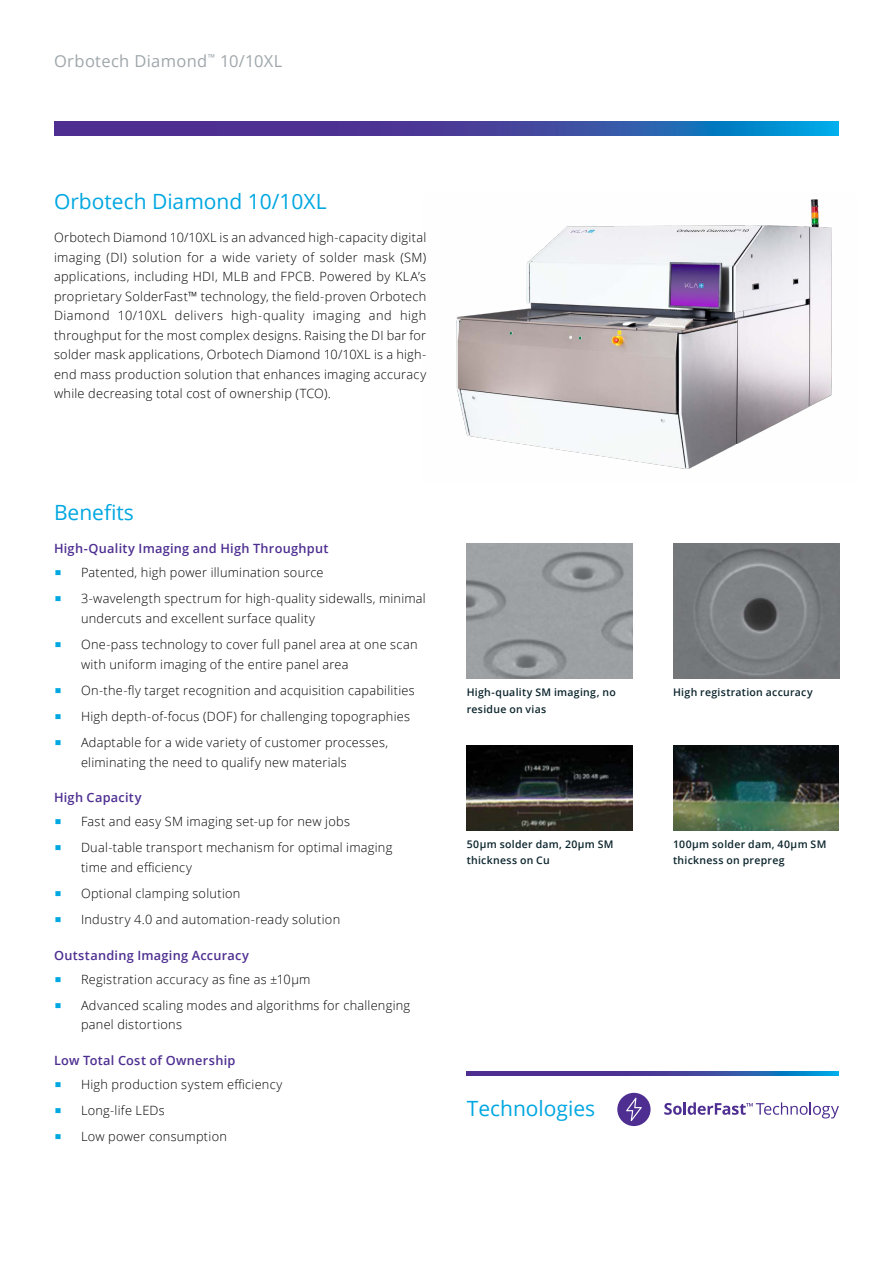
<style>
.page{position:relative;width:893px;height:1263px;background:#fff}
.page>*{position:absolute;margin:0;border:0;box-sizing:border-box;transform-origin:0 0}
.t1{font:21px "Open Sans";color:#00a7e1}
.t2{font:16.5px "Open Sans";letter-spacing:.02em;color:#9fa7ab}
.t3{font:300 12.75px/19.5px "Open Sans";letter-spacing:.02em;color:#000}
.t4{font:600 12.75px "Open Sans";letter-spacing:.02em;color:#4e2f91}
.t5{font:600 10.5px/16.5px "Open Sans";letter-spacing:.03em;color:#0b242c}
.s1{font-family:"Calibri";font-weight:700;font-size:22.5px;color:#00a7e1}
</style>
<div class="page">
<svg style="left:54px;top:122px;width:785px;height:13px;background:#394ca3"></svg>
<img style="left:467px;top:543px;width:165px;height:135px">
<img style="left:673px;top:543px;width:166px;height:136px">
<svg style="left:467px;top:1071px;width:372px;height:5px;background:#3a4ba2"></svg>
<img style="left:467px;top:746px;width:166px;height:84px">
<img style="left:673px;top:746px;width:166px;height:84px">
<svg style="left:617px;top:1093px;width:34px;height:33px"></svg>
<svg style="left:664px;top:1102px;width:175px;height:16px"></svg>
<img style="left:456px;top:199px;width:376px;height:270px">
<p class="t2" style="left:54px;top:49px;width:230px">Orbotech Diamond<sup>™</sup> 10/10XL</p>
<h1 class="t1" style="left:54px;top:187px;width:274px">Orbotech Diamond 10/10XL</h1>
<p class="t3" style="left:54px;top:228px;width:374px;text-align:justify">Orbotech Diamond 10/10XL is an advanced high-capacity digital imaging (DI) solution for a wide variety of solder mask (SM) applications, including HDI, MLB and FPCB. Powered by KLA’s proprietary SolderFast™ technology, the field-proven Orbotech Diamond 10/10XL delivers high-quality imaging and high throughput for the most complex designs. Raising the DI bar for solder mask applications, Orbotech Diamond 10/10XL is a high&shy;end mass production solution that enhances imaging accuracy while decreasing total cost of ownership (TCO).</p>
<h1 class="t1" style="left:54px;top:498px;width:81px">Benefits</h1>
<p class="t4" style="left:54px;top:540px;width:276px">High-Quality Imaging and High Throughput</p>
<p class="t3" style="left:54px;top:562px;width:271px"><span class="s1">▪</span> Patented, high power illumination source</p>
<p class="t3" style="left:81px;top:589px;width:346px;text-indent:-27px"><span class="s1">▪</span> 3-wavelength spectrum for high-quality sidewalls, minimal undercuts and excellent surface quality</p>
<p class="t3" style="left:81px;top:634px;width:338px;text-indent:-27px"><span class="s1">▪</span> One-pass technology to cover full panel area at one scan with uniform imaging of the entire panel area</p>
<p class="t3" style="left:54px;top:680px;width:362px"><span class="s1">▪</span> On-the-fly target recognition and acquisition capabilities</p>
<p class="t3" style="left:54px;top:706px;width:358px"><span class="s1">▪</span> High depth-of-focus (DOF) for challenging topographies</p>
<p class="t3" style="left:81px;top:733px;width:309px;text-indent:-27px"><span class="s1">▪</span> Adaptable for a wide variety of customer processes, eliminating the need to qualify new materials</p>
<p class="t4" style="left:54px;top:789px;width:89px">High Capacity</p>
<p class="t3" style="left:54px;top:811px;width:297px"><span class="s1">▪</span> Fast and easy SM imaging set-up for new jobs</p>
<p class="t3" style="left:81px;top:838px;width:313px;text-indent:-27px"><span class="s1">▪</span> Dual-table transport mechanism for optimal imaging time and efficiency</p>
<p class="t3" style="left:54px;top:883px;width:188px"><span class="s1">▪</span> Optional clamping solution</p>
<p class="t3" style="left:54px;top:910px;width:288px"><span class="s1">▪</span> Industry 4.0 and automation-ready solution</p>
<p class="t4" style="left:54px;top:946px;width:196px">Outstanding Imaging Accuracy</p>
<p class="t3" style="left:54px;top:969px;width:258px"><span class="s1">▪</span> Registration accuracy as fine as ±10µm</p>
<p class="t3" style="left:81px;top:995px;width:331px;text-indent:-27px"><span class="s1">▪</span> Advanced scaling modes and algorithms for challenging panel distortions</p>
<p class="t4" style="left:54px;top:1051px;width:183px">Low Total Cost of Ownership</p>
<p class="t3" style="left:54px;top:1074px;width:230px"><span class="s1">▪</span> High production system efficiency</p>
<p class="t3" style="left:54px;top:1100px;width:112px"><span class="s1">▪</span> Long-life LEDs</p>
<p class="t3" style="left:54px;top:1126px;width:174px"><span class="s1">▪</span> Low power consumption</p>
<p class="t5" style="left:467px;top:684px;width:151px">High-quality SM imaging, no residue on vias</p>
<p class="t5" style="left:673px;top:684px;width:141px">High registration accuracy</p>
<p class="t5" style="left:467px;top:835px;width:148px">50µm solder dam, 20µm SM thickness on Cu</p>
<p class="t5" style="left:673px;top:835px;width:155px">100µm solder dam, 40µm SM thickness on prepreg</p>
<h1 class="t1" style="left:467px;top:1094px;width:130px">Technologies</h1>
</div>
